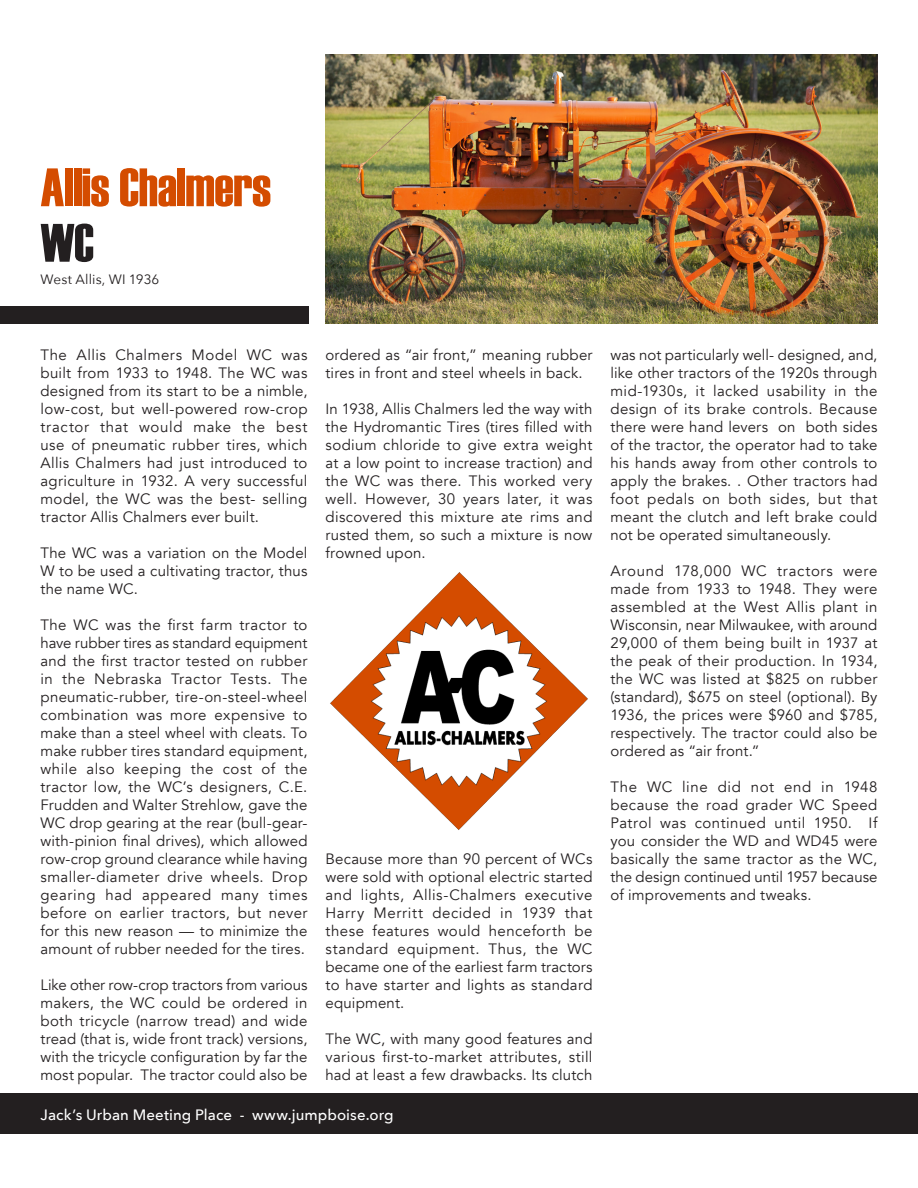
<style>
.page{position:relative;width:918px;height:1188px;background:#fff}
.page>*{position:absolute;margin:0;border:0;box-sizing:border-box;transform-origin:0 0}
.t1{font:54px "Haettenschweiler";letter-spacing:-.01em;color:#d44c00}
.t2{font:54px "Haettenschweiler";color:#231f20}
.t3{font:15px/18px "Avenir";letter-spacing:.01em;color:#231f20;text-align:justify}
.t4{font:500 15px "Avenir Next";letter-spacing:.005em;color:#fff}
.t5{font:13.5px "Avenir Next";letter-spacing:.005em;color:#231f20}
</style>
<div class="page">
<div style="left:0;top:1094px;width:918px;height:40px;background:#231f20"></div>
<div style="left:0;top:306px;width:309px;height:18px;background:#231f20"></div>
<img style="left:326px;top:54px;width:551px;height:270px">
<img style="left:330px;top:572px;width:258px;height:258px">
<p class="t1" style="left:40px;top:151px;width:232px">Allis Chalmers</p>
<p class="t2" style="left:40px;top:206px;width:55px">WC</p>
<p class="t5" style="left:40px;top:267px;width:120px">West Allis, WI 1936</p>
<p class="t3" style="left:40px;top:346px;width:269px">The Allis Chalmers Model WC was built from 1933 to 1948. The WC was designed from its start to be a nimble, low-cost, but well-powered row-crop tractor that would make the best use of pneumatic rubber tires, which Allis Chalmers had just introduced to agriculture in 1932. A very successful model, the WC was the best- selling tractor Allis Chalmers ever built.</p>
<p class="t3" style="left:40px;top:544px;width:269px">The WC was a variation on the Model W to be used a cultivating tractor, thus the name WC.</p>
<p class="t3" style="left:40px;top:616px;width:269px">The WC was the first farm tractor to have rubber tires as standard equipment and the first tractor tested on rubber in the Nebraska Tractor Tests. The pneumatic-rubber, tire-on-steel-wheel combination was more expensive to make than a steel wheel with cleats. To make rubber tires standard equipment, while also keeping the cost of the tractor low, the WC’s designers, C.E.<br>Frudden and Walter Strehlow, gave the WC drop gearing at the rear (bull-gear&shy;with-pinion final drives), which allowed row-crop ground clearance while having smaller-diameter drive wheels. Drop gearing had appeared many times before on earlier tractors, but never for this new reason — to minimize the amount of rubber needed for the tires.</p>
<p class="t3" style="left:40px;top:976px;width:269px">Like other row-crop tractors from various makers, the WC could be ordered in both tricycle (narrow tread) and wide tread (that is, wide front track) versions, with the tricycle configuration by far the most popular. The tractor could also be</p>
<p class="t3" style="left:326px;top:346px;width:269px">ordered as “air front,” meaning rubber tires in front and steel wheels in back.</p>
<p class="t3" style="left:326px;top:400px;width:269px">In 1938, Allis Chalmers led the way with the Hydromantic Tires (tires filled with sodium chloride to give extra weight at a low point to increase traction) and the WC was there. This worked very well. However, 30 years later, it was discovered this mixture ate rims and rusted them, so such a mixture is now frowned upon.</p>
<p class="t3" style="left:326px;top:850px;width:269px">Because more than 90 percent of WCs were sold with optional electric started and lights, Allis-Chalmers executive Harry Merritt decided in 1939 that these features would henceforth be standard equipment. Thus, the WC became one of the earliest farm tractors to have starter and lights as standard equipment.</p>
<p class="t3" style="left:326px;top:1030px;width:269px">The WC, with many good features and various first-to-market attributes, still had at least a few drawbacks. Its clutch</p>
<p class="t4" style="left:40px;top:1102px;width:355px">Jack’s Urban Meeting Place - www.jumpboise.org</p>
<p class="t3" style="left:610px;top:346px;width:269px">was not particularly well- designed, and, like other tractors of the 1920s through mid-1930s, it lacked usability in the design of its brake controls. Because there were hand levers on both sides of the tractor, the operator had to take his hands away from other controls to apply the brakes. . Other tractors had foot pedals on both sides, but that meant the clutch and left brake could not be operated simultaneously.</p>
<p class="t3" style="left:610px;top:562px;width:269px">Around 178,000 WC tractors were made from 1933 to 1948. They were assembled at the West Allis plant in Wisconsin, near Milwaukee, with around 29,000 of them being built in 1937 at the peak of their production. In 1934, the WC was listed at $825 on rubber (standard), $675 on steel (optional). By 1936, the prices were $960 and $785, respectively. The tractor could also be ordered as “air front.”</p>
<p class="t3" style="left:610px;top:778px;width:269px">The WC line did not end in 1948 because the road grader WC Speed Patrol was continued until 1950. If you consider the WD and WD45 were basically the same tractor as the WC, the design continued until 1957 because of improvements and tweaks.</p>
</div>
